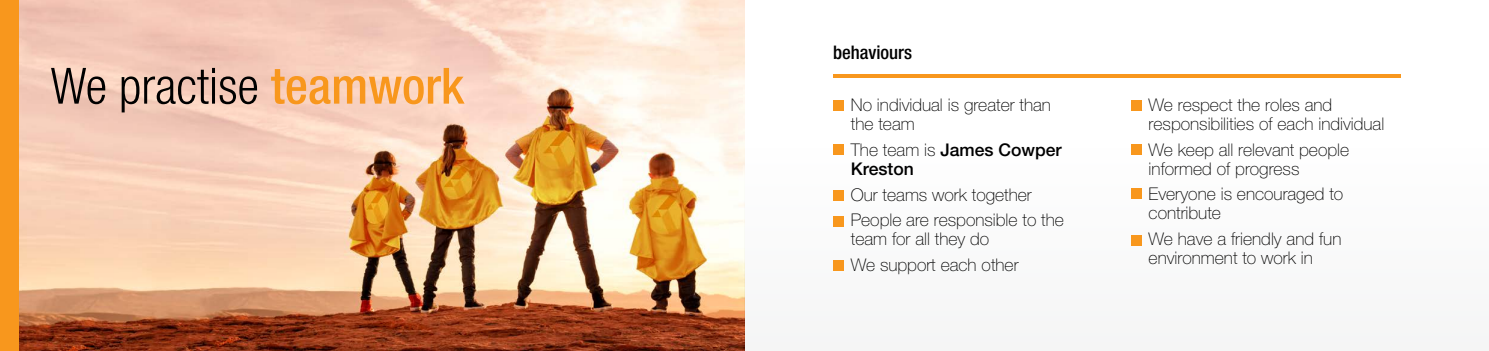
<style>
.page{position:relative;width:1489px;height:351px;background:#fff}
.page>*{position:absolute;margin:0;border:0;box-sizing:border-box;transform-origin:0 0}
.t1{font:300 condensed 50px "Helvetica Neue";color:#000}
.t2{font:500 condensed 18.75px "Helvetica Neue";color:#000}
.t3{font:100 17.5px/18.8px "Helvetica Neue";color:#000}
.t4{font:500 17.5px/18.8px "Helvetica Neue";color:#000}
.s1{font-weight:500;color:#f8971d}
.s2{font-weight:100}
</style>
<div class="page">
<img style="left:19px;top:0;width:725px;height:351px">
<div style="left:744px;top:147px;width:744px;height:204px;background:#f9fafa"></div>
<hr style="left:833px;top:74px;width:567px;height:4px;background:#f8971d">
<div style="left:833px;top:100px;width:10px;height:10px;background:#f8971d"></div>
<div style="left:1130px;top:100px;width:11px;height:10px;background:#f8971d"></div>
<div style="left:833px;top:145px;width:10px;height:10px;background:#f8971d"></div>
<div style="left:1130px;top:144px;width:11px;height:11px;background:#f8971d"></div>
<div style="left:1130px;top:189px;width:11px;height:10px;background:#f8971d"></div>
<div style="left:1130px;top:235px;width:11px;height:10px;background:#f8971d"></div>
<div style="left:833px;top:190px;width:10px;height:11px;background:#f8971d"></div>
<div style="left:833px;top:216px;width:10px;height:10px;background:#f8971d"></div>
<div style="left:833px;top:261px;width:10px;height:10px;background:#f8971d"></div>
<div style="left:0;top:0;width:19px;height:351px;background:#f8971d"></div>
<h1 class="t1" style="left:50px;top:57px;width:415px">We practise <span class="s1">teamwork</span></h1>
<p class="t2" style="left:833px;top:41px;width:81px">behaviours</p>
<p class="t3" style="left:850px;top:96px;width:202px">No individual is greater than the team</p>
<p class="t4" style="left:850px;top:140px;width:212px"><span class="s2">The team is</span> James Cowper<br>Kreston</p>
<p class="t3" style="left:850px;top:181px;width:215px;line-height:25.9px">Our teams work together<br>People are responsible to the</p>
<p class="t3" style="left:850px;top:226px;width:169px;line-height:25.9px">team for all they do<br>We support each other</p>
<p class="t3" style="left:1148px;top:96px;width:237px">We respect the roles and responsibilities of each individual</p>
<p class="t3" style="left:1148px;top:140px;width:202px">We keep all relevant people informed of progress</p>
<p class="t3" style="left:1148px;top:185px;width:196px">Everyone is encouraged to contribute</p>
<p class="t3" style="left:1148px;top:229px;width:194px">We have a friendly and fun environment to work in</p>
</div>
